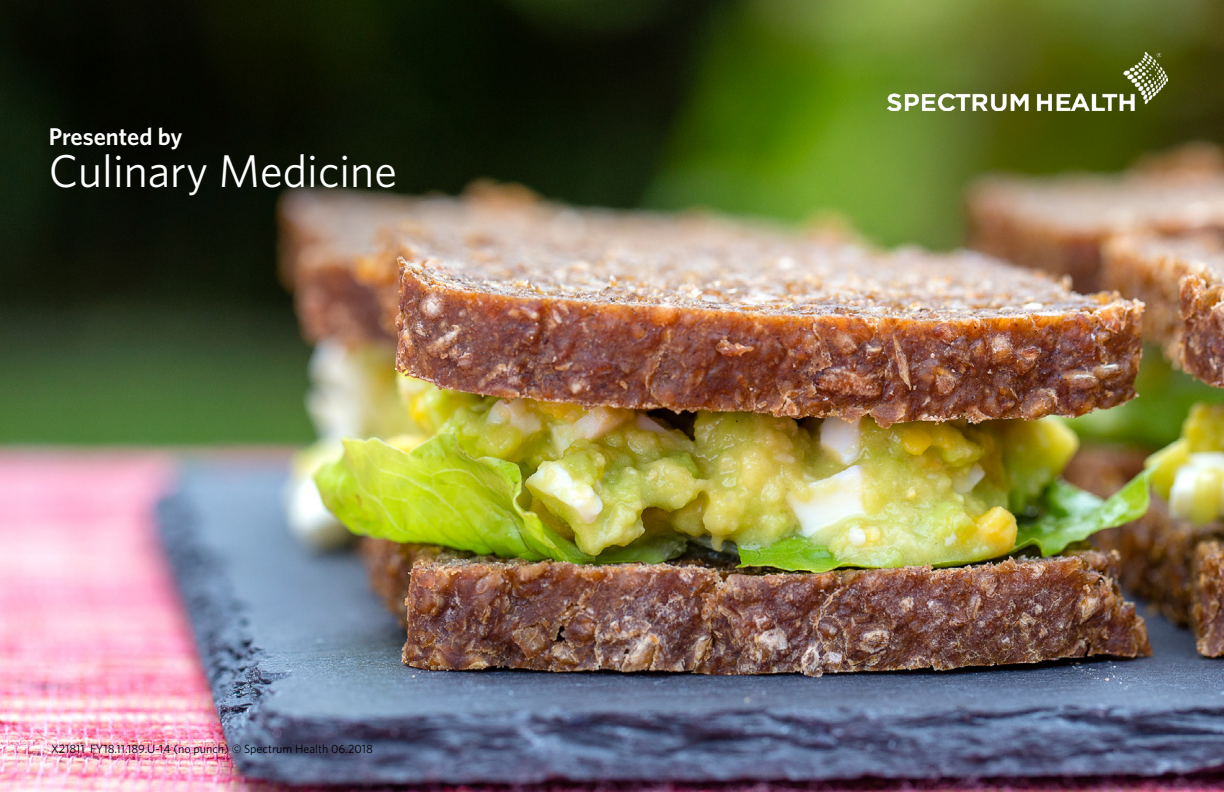
<style>
.page{position:relative;width:1224px;height:792px;background:#fff}
.page>*{position:absolute;margin:0;border:0;box-sizing:border-box;transform-origin:0 0}
.t1{font:46px "Whitney";color:#fff}
.t2{font:600 24.2px "Whitney";color:#fff}
.t3{font:12px "Whitney";color:#000}
</style>
<div class="page">
<img style="left:0;top:0;width:1224px;height:792px">
<img style="left:763px;top:0;width:461px;height:247px">
<img style="left:887px;top:52px;width:281px;height:58px">
<svg style="left:0;top:36px;width:500px;height:286px;background:#2c2a1b"></svg>
<h2 class="t2" style="left:49px;top:120px;width:135px">Presented by</h2>
<h1 class="t1" style="left:49px;top:140px;width:350px">Culinary Medicine</h1>
<p class="t3" style="left:51px;top:740px;width:323px">X21811 FY18.11.189.U-14 (no punch) © Spectrum Health 06.2018</p>
</div>
